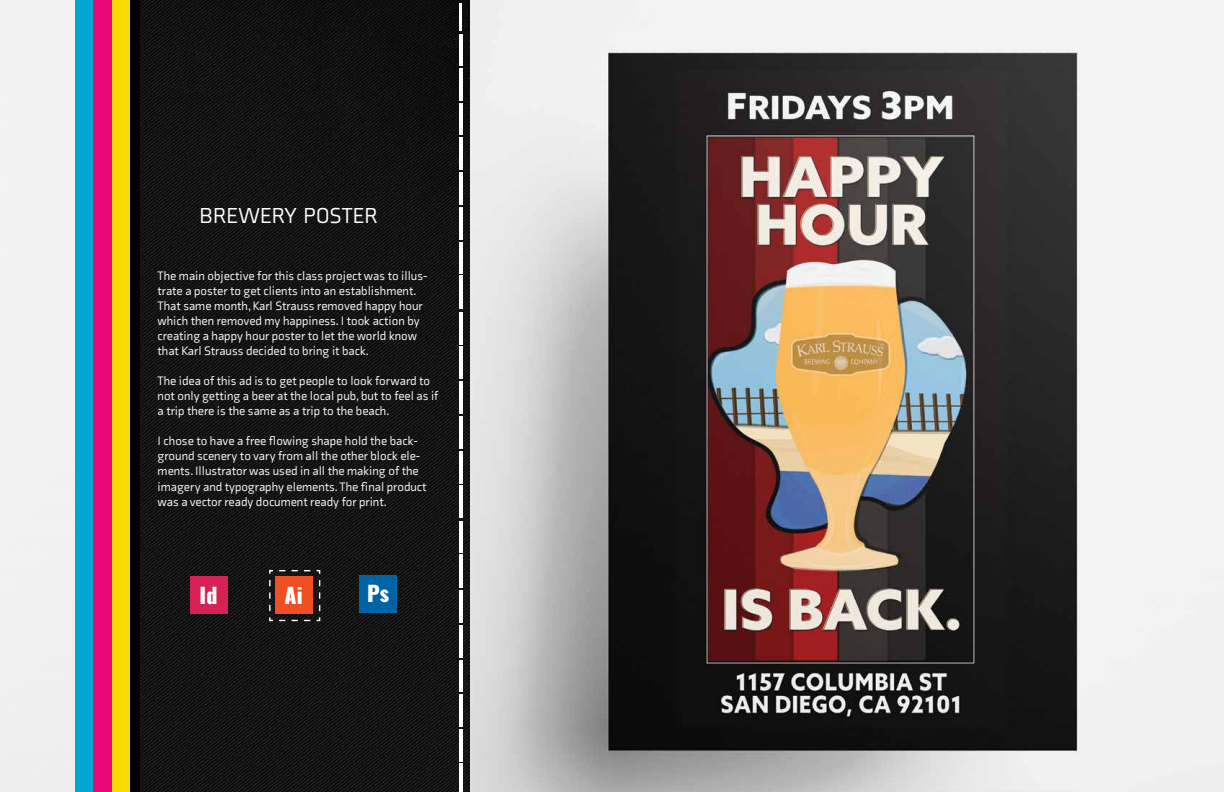
<style>
.page{position:relative;width:1224px;height:792px;background:#fff}
.page>*{position:absolute;margin:0;border:0;box-sizing:border-box;transform-origin:0 0}
.t1{font:22.2px "Axia";color:#fff}
.t2{font:800 21.3px "Oswald";color:#fff}
.t3{font:12.5px/15px "Axia";color:#fff}
</style>
<div class="page">
<div style="left:128px;top:0;width:343px;height:792px;background:#000"></div>
<img style="left:140px;top:0;width:330px;height:792px">
<div style="left:111px;top:0;width:19px;height:792px;background:#f9db02"></div>
<div style="left:93px;top:0;width:18px;height:792px;background:#ed0678"></div>
<div style="left:74px;top:0;width:19px;height:792px;background:#00a7d2"></div>
<div style="left:190px;top:577px;width:37px;height:37px;background:#d52154"></div>
<div style="left:360px;top:576px;width:37px;height:37px;background:#0063a5"></div>
<hr style="left:459px;top:3px;width:3px;height:28px;background:#fff">
<hr style="left:459px;top:34px;width:3px;height:32px;background:#fff">
<hr style="left:459px;top:68px;width:3px;height:32px;background:#fff">
<hr style="left:459px;top:104px;width:3px;height:31px;background:#fff">
<hr style="left:459px;top:137px;width:3px;height:33px;background:#fff">
<hr style="left:459px;top:173px;width:3px;height:32px;background:#fff">
<hr style="left:459px;top:207px;width:3px;height:33px;background:#fff">
<hr style="left:459px;top:243px;width:3px;height:31px;background:#fff">
<hr style="left:459px;top:276px;width:3px;height:33px;background:#fff">
<hr style="left:459px;top:312px;width:3px;height:32px;background:#fff">
<hr style="left:459px;top:346px;width:3px;height:33px;background:#fff">
<hr style="left:459px;top:381px;width:3px;height:32px;background:#fff">
<hr style="left:459px;top:416px;width:3px;height:32px;background:#fff">
<hr style="left:459px;top:451px;width:3px;height:32px;background:#fff">
<hr style="left:459px;top:485px;width:3px;height:33px;background:#fff">
<hr style="left:459px;top:521px;width:3px;height:32px;background:#fff">
<hr style="left:459px;top:555px;width:3px;height:33px;background:#fff">
<hr style="left:459px;top:590px;width:3px;height:32px;background:#fff">
<hr style="left:459px;top:625px;width:3px;height:32px;background:#fff">
<hr style="left:459px;top:660px;width:3px;height:32px;background:#fff">
<hr style="left:459px;top:695px;width:3px;height:32px;background:#fff">
<hr style="left:459px;top:729px;width:3px;height:33px;background:#fff">
<hr style="left:459px;top:764px;width:3px;height:28px;background:#fff">
<img style="left:470px;top:0;width:754px;height:792px">
<svg style="left:259px;top:569px;width:62px;height:69px"></svg>
<h1 class="t1" style="left:199px;top:203px;width:180px">BREWERY POSTER</h1>
<p class="t3" style="left:158px;top:268px;width:271px">The main objective for this class project was to illus&shy;trate a poster to get clients into an establishment.<br>That same month, Karl Strauss removed happy hour which then removed my happiness. I took action by creating a happy hour poster to let the world know that Karl Strauss decided to bring it back.</p>
<p class="t3" style="left:158px;top:373px;width:282px">The idea of this ad is to get people to look forward to not only getting a beer at the local pub, but to feel as if a trip there is the same as a trip to the beach.</p>
<p class="t3" style="left:158px;top:434px;width:270px">I chose to have a free flowing shape hold the back&shy;ground scenery to vary from all the other block ele&shy;ments. Illustrator was used in all the making of the imagery and typography elements. The final product was a vector ready document ready for print.</p>
<h2 class="t2" style="left:200px;top:584px;width:19px">Id</h2>
<h2 class="t2" style="left:285px;top:584px;width:19px">Ai</h2>
<h2 class="t2" style="left:367px;top:582px;width:24px">Ps</h2>
</div>
